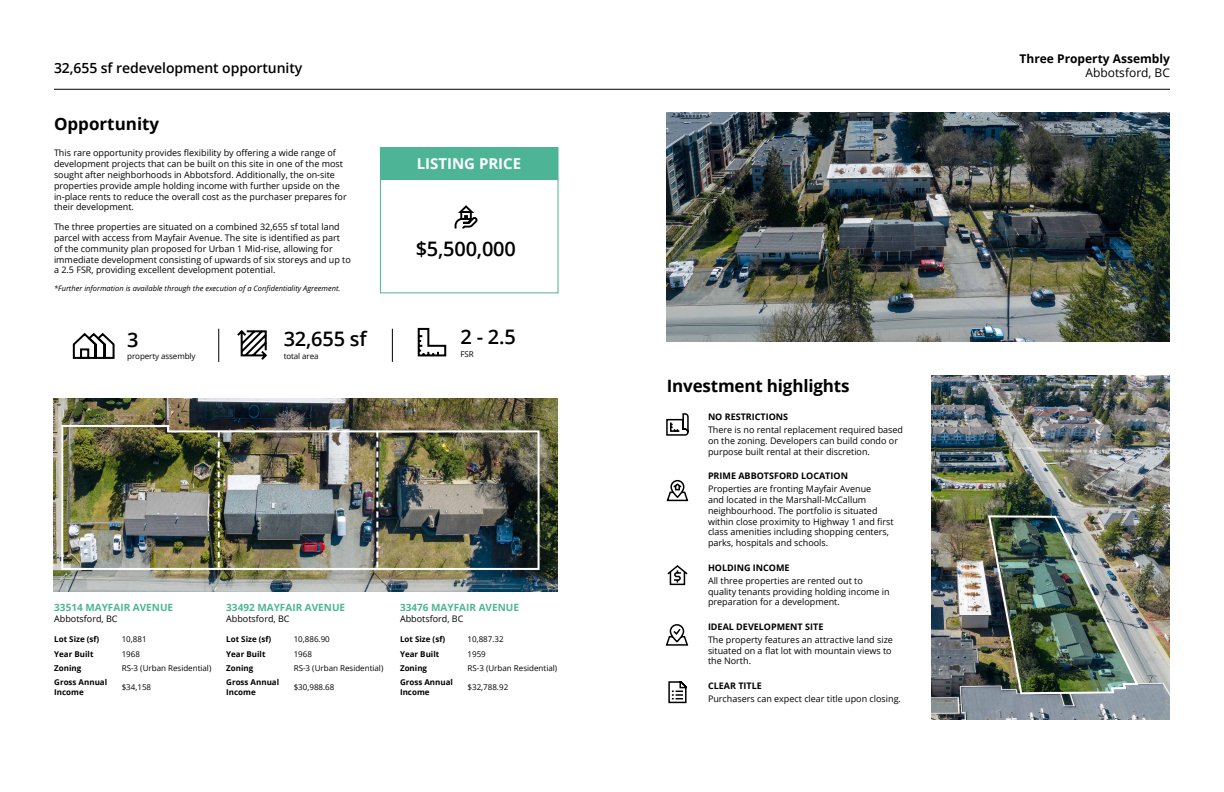
<style>
.page{position:relative;width:1224px;height:792px;background:#fff}
.page>*{position:absolute;margin:0;border:0;box-sizing:border-box;transform-origin:0 0}
.t1{font:600 20px "Open Sans";letter-spacing:-.01em;color:#000}
.t2{font:700 17px "Open Sans";letter-spacing:-.01em;color:#000}
.t3{font:700 15px "Open Sans";color:#fff}
.t4{font:600 14px "Open Sans";letter-spacing:-.005em;color:#000}
.t5{font:700 12px "Open Sans";color:#000}
.t6{font:12px "Open Sans";color:#000}
.t7{font:700 10px "Open Sans";color:#4db595}
.t8{font:9px/10.8px "Open Sans";color:#000}
.t9{font:700 9px "Open Sans";color:#000}
.t10{font:8px "Open Sans";color:#000}
.t11{font:700 8px/9.6px "Open Sans";color:#000}
.t12{font:italic 7.5px "Open Sans";color:#000}
</style>
<div class="page">
<svg style="left:237px;top:330px;width:30px;height:30px"></svg>
<svg style="left:72px;top:332px;width:43px;height:27px"></svg>
<svg style="left:417px;top:327px;width:30px;height:30px"></svg>
<img style="left:54px;top:399px;width:504px;height:192px">
<img style="left:666px;top:112px;width:504px;height:230px">
<img style="left:932px;top:375px;width:238px;height:345px">
<img style="left:987px;top:514px;width:153px;height:182px">
<svg style="left:666px;top:413px;width:23px;height:23px"></svg>
<svg style="left:666px;top:479px;width:23px;height:23px"></svg>
<svg style="left:667px;top:565px;width:21px;height:21px"></svg>
<svg style="left:668px;top:681px;width:19px;height:23px"></svg>
<svg style="left:665px;top:624px;width:24px;height:22px"></svg>
<img style="left:60px;top:424px;width:481px;height:147px">
<svg style="left:376px;top:431px;width:2px;height:137px"></svg>
<svg style="left:218px;top:431px;width:2px;height:137px"></svg>
<div style="left:380px;top:147px;width:178px;height:33px;background:#4db595"></div>
<svg style="left:454px;top:205px;width:24px;height:24px"></svg>
<hr style="left:219px;top:329px;width:1px;height:33px;background:#000">
<hr style="left:392px;top:329px;width:1px;height:33px;background:#000">
<hr style="left:54px;top:89px;width:1116px;height:1px;background:#000">
<h3 class="t4" style="left:54px;top:59px;width:250px">32,655 sf redevelopment opportunity</h3>
<h2 class="t2" style="left:54px;top:112px;width:107px">Opportunity</h2>
<p class="t8" style="left:54px;top:147px;width:294px">This rare opportunity provides flexibility by offering a wide range of development projects that can be built on this site in one of the most sought after neighborhoods in Abbotsford. Additionally, the on-site properties provide ample holding income with further upside on the in-place rents to reduce the overall cost as the purchaser prepares for their development.</p>
<p class="t8" style="left:54px;top:221px;width:298px">The three properties are situated on a combined 32,655 sf total land parcel with access from Mayfair Avenue. The site is identified as part<br>of the community plan proposed for Urban 1 Mid-rise, allowing for immediate development consisting of upwards of six storeys and up to a 2.5 FSR, providing excellent development potential.</p>
<p class="t12" style="left:54px;top:284px;width:288px">*Further information is available through the execution of a Confidentiality Agreement.</p>
<h1 class="t1" style="left:127px;top:326px;width:13px">3</h1>
<h1 class="t1" style="left:284px;top:325px;width:85px">32,655 sf</h1>
<h1 class="t1" style="left:461px;top:323px;width:57px">2 - 2.5</h1>
<p class="t10" style="left:127px;top:351px;width:70px">property assembly</p>
<p class="t10" style="left:284px;top:350px;width:36px">total area</p>
<p class="t10" style="left:461px;top:348px;width:15px">FSR</p>
<h3 class="t3" style="left:417px;top:153px;width:106px">LISTING PRICE</h3>
<h1 class="t1" style="left:416px;top:235px;width:102px">$5,500,000</h1>
<p class="t7" style="left:54px;top:601px;width:120px">33514 MAYFAIR AVENUE</p>
<p class="t8" style="left:54px;top:613px;width:65px">Abbotsford, BC</p>
<p class="t11" style="left:54px;top:635px;width:47px">Lot Size (sf)</p>
<p class="t10" style="left:122px;top:634px;width:26px">10,881</p>
<p class="t11" style="left:54px;top:649px;width:41px">Year Built</p>
<p class="t10" style="left:122px;top:648px;width:20px">1968</p>
<p class="t11" style="left:54px;top:663px;width:29px">Zoning</p>
<p class="t10" style="left:122px;top:663px;width:91px">RS-3 (Urban Residential)</p>
<p class="t11" style="left:54px;top:677px;width:54px">Gross Annual<br>Income</p>
<p class="t10" style="left:122px;top:682px;width:31px">$34,158</p>
<p class="t7" style="left:226px;top:601px;width:120px">33492 MAYFAIR AVENUE</p>
<p class="t8" style="left:226px;top:613px;width:65px">Abbotsford, BC</p>
<p class="t11" style="left:226px;top:635px;width:47px">Lot Size (sf)</p>
<p class="t10" style="left:294px;top:634px;width:38px">10,886.90</p>
<p class="t11" style="left:226px;top:649px;width:41px">Year Built</p>
<p class="t10" style="left:294px;top:648px;width:20px">1968</p>
<p class="t11" style="left:226px;top:663px;width:29px">Zoning</p>
<p class="t10" style="left:294px;top:663px;width:91px">RS-3 (Urban Residential)</p>
<p class="t11" style="left:226px;top:677px;width:54px">Gross Annual<br>Income</p>
<p class="t10" style="left:294px;top:682px;width:42px">$30,988.68</p>
<p class="t7" style="left:400px;top:601px;width:120px">33476 MAYFAIR AVENUE</p>
<p class="t8" style="left:400px;top:613px;width:65px">Abbotsford, BC</p>
<p class="t11" style="left:400px;top:635px;width:47px">Lot Size (sf)</p>
<p class="t10" style="left:468px;top:634px;width:38px">10,887.32</p>
<p class="t11" style="left:400px;top:649px;width:41px">Year Built</p>
<p class="t10" style="left:468px;top:648px;width:20px">1959</p>
<p class="t11" style="left:400px;top:663px;width:29px">Zoning</p>
<p class="t10" style="left:468px;top:663px;width:91px">RS-3 (Urban Residential)</p>
<p class="t11" style="left:400px;top:677px;width:54px">Gross Annual<br>Income</p>
<p class="t10" style="left:468px;top:682px;width:42px">$32,788.92</p>
<h2 class="t2" style="left:667px;top:374px;width:184px">Investment highlights</h2>
<p class="t9" style="left:708px;top:410px;width:82px">NO RESTRICTIONS</p>
<p class="t8" style="left:708px;top:424px;width:197px">There is no rental replacement required based on the zoning. Developers can build condo or purpose built rental at their discretion.</p>
<p class="t9" style="left:708px;top:470px;width:141px">PRIME ABBOTSFORD LOCATION</p>
<p class="t8" style="left:708px;top:483px;width:187px">Properties are fronting Mayfair Avenue<br>and located in the Marshall-McCallum neighbourhood. The portfolio is situated within close proximity to Highway 1 and first class amenities including shopping centers, parks, hospitals and schools.</p>
<p class="t9" style="left:708px;top:561px;width:83px">HOLDING INCOME</p>
<p class="t8" style="left:708px;top:575px;width:183px">All three properties are rented out to quality tenants providing holding income in preparation for a development.</p>
<p class="t9" style="left:708px;top:620px;width:117px">IDEAL DEVELOPMENT SITE</p>
<p class="t8" style="left:708px;top:634px;width:187px">The property features an attractive land size situated on a flat lot with mountain views to the North.</p>
<p class="t9" style="left:708px;top:679px;width:55px">CLEAR TITLE</p>
<p class="t8" style="left:708px;top:693px;width:195px">Purchasers can expect clear title upon closing.</p>
<h3 class="t5" style="left:1020px;top:50px;width:152px">Three Property Assembly</h3>
<h3 class="t6" style="left:1086px;top:64px;width:86px">Abbotsford, BC</h3>
</div>
